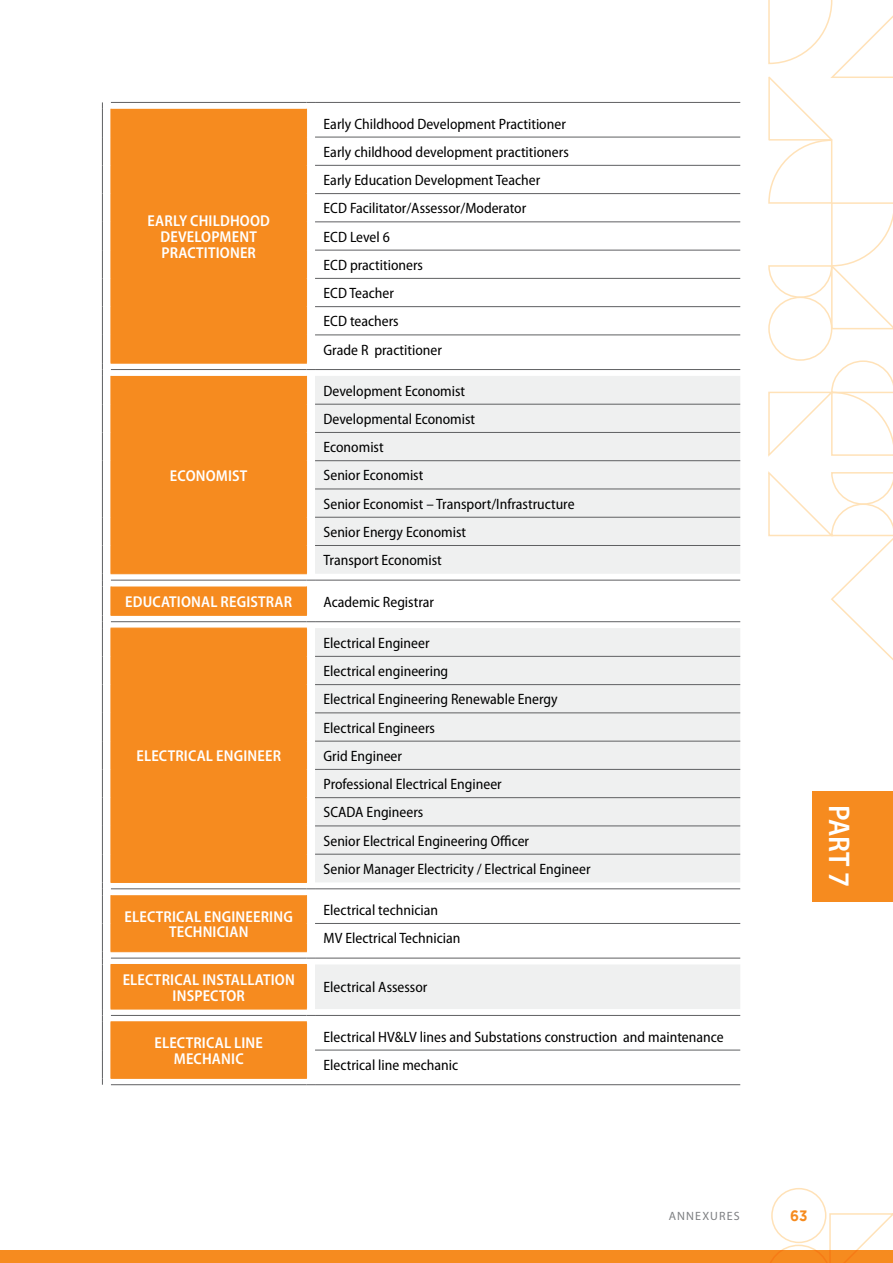
<style>
.page{position:relative;width:893px;height:1263px;background:#fff}
.page>*{position:absolute;margin:0;border:0;box-sizing:border-box;transform-origin:0 0}
.t1{font:600 semi-condensed 30px "Myriad Pro";color:#fff}
.TABLE_HEAD{font:600 semi-condensed 15.75px/15.8px "Myriad Pro";letter-spacing:.01em;color:#fff;text-align:center}
.TABLE_TEXT{font:semi-condensed 15px "Myriad Pro";color:#000}
.t2{font:700 15px "Gotham";color:#f68b1f;scale:.9 1}
.t3{font:12px "Myriad Pro";color:#7d7f82}
</style>
<div class="page">
<svg style="left:768px;top:360px;width:125px;height:97px"></svg>
<svg style="left:768px;top:471px;width:125px;height:189px"></svg>
<div style="left:768px;top:297px;width:64px;height:64px;border:2px solid #ffe2b8;border-radius:50%"></div>
<svg style="left:768px;top:0;width:125px;height:331px"></svg>
<div style="left:0;top:1250px;width:893px;height:13px;background:#f68b1f"></div>
<svg style="left:770px;top:1212px;width:123px;height:51px"></svg>
<div style="left:771px;top:1188px;width:55px;height:55px;border:2px solid #ffe2b8;border-radius:50%"></div>
<div style="left:812px;top:791px;width:81px;height:110px;background:#f68b1f"></div>
<svg style="left:111px;top:109px;width:196px;height:969px;background:#f6922e"></svg>
<svg style="left:315px;top:376px;width:425px;height:633px;fill:#eff0f0"></svg>
<hr style="left:111px;top:102px;width:196px;height:1px;background:#5f6062">
<hr style="left:315px;top:102px;width:425px;height:1px;background:#5f6062">
<hr style="left:315px;top:137px;width:425px;height:1px;background:#5f6062">
<hr style="left:315px;top:165px;width:425px;height:1px;background:#5f6062">
<hr style="left:315px;top:193px;width:425px;height:1px;background:#5f6062">
<hr style="left:315px;top:221px;width:425px;height:1px;background:#5f6062">
<hr style="left:315px;top:250px;width:425px;height:1px;background:#5f6062">
<hr style="left:315px;top:278px;width:425px;height:1px;background:#5f6062">
<hr style="left:315px;top:306px;width:425px;height:1px;background:#5f6062">
<hr style="left:315px;top:334px;width:425px;height:1px;background:#5f6062">
<hr style="left:111px;top:369px;width:196px;height:1px;background:#5f6062">
<hr style="left:315px;top:369px;width:425px;height:1px;background:#5f6062">
<hr style="left:315px;top:404px;width:425px;height:1px;background:#5f6062">
<hr style="left:315px;top:432px;width:425px;height:1px;background:#5f6062">
<hr style="left:315px;top:460px;width:425px;height:1px;background:#5f6062">
<hr style="left:315px;top:489px;width:425px;height:1px;background:#5f6062">
<hr style="left:315px;top:517px;width:425px;height:1px;background:#5f6062">
<hr style="left:315px;top:545px;width:425px;height:1px;background:#5f6062">
<hr style="left:111px;top:580px;width:196px;height:1px;background:#5f6062">
<hr style="left:315px;top:580px;width:425px;height:1px;background:#5f6062">
<hr style="left:111px;top:621px;width:196px;height:1px;background:#5f6062">
<hr style="left:315px;top:621px;width:425px;height:1px;background:#5f6062">
<hr style="left:315px;top:656px;width:425px;height:1px;background:#5f6062">
<hr style="left:315px;top:684px;width:425px;height:1px;background:#5f6062">
<hr style="left:315px;top:712px;width:425px;height:1px;background:#5f6062">
<hr style="left:315px;top:741px;width:425px;height:1px;background:#5f6062">
<hr style="left:315px;top:769px;width:425px;height:1px;background:#5f6062">
<hr style="left:315px;top:797px;width:425px;height:1px;background:#5f6062">
<hr style="left:315px;top:825px;width:425px;height:1px;background:#5f6062">
<hr style="left:315px;top:854px;width:425px;height:1px;background:#5f6062">
<hr style="left:111px;top:888px;width:196px;height:1px;background:#5f6062">
<hr style="left:315px;top:888px;width:425px;height:1px;background:#5f6062">
<hr style="left:315px;top:923px;width:425px;height:1px;background:#5f6062">
<hr style="left:111px;top:958px;width:196px;height:1px;background:#5f6062">
<hr style="left:315px;top:958px;width:425px;height:1px;background:#5f6062">
<hr style="left:111px;top:1015px;width:196px;height:1px;background:#5f6062">
<hr style="left:315px;top:1015px;width:425px;height:1px;background:#5f6062">
<hr style="left:315px;top:1050px;width:425px;height:1px;background:#5f6062">
<hr style="left:111px;top:1084px;width:196px;height:1px;background:#5f6062">
<hr style="left:315px;top:1084px;width:425px;height:1px;background:#5f6062">
<hr style="left:111px;top:363px;width:196px;height:1px;background:#f68b1f">
<hr style="left:111px;top:882px;width:196px;height:1px;background:#f68b1f">
<svg style="left:102px;top:102px;width:1px;height:862px"></svg>
<hr style="left:102px;top:964px;width:1px;height:45px;background:#5f6062">
<svg style="left:102px;top:1009px;width:1px;height:76px"></svg>
<svg style="left:111px;top:109px;width:1px;height:254px"></svg>
<svg style="left:306px;top:109px;width:1px;height:254px"></svg>
<svg style="left:111px;top:376px;width:1px;height:197px"></svg>
<svg style="left:306px;top:376px;width:1px;height:197px"></svg>
<hr style="left:111px;top:573px;width:196px;height:1px;background:#f68b1f">
<svg style="left:111px;top:586px;width:1px;height:29px"></svg>
<svg style="left:306px;top:580px;width:9px;height:35px"></svg>
<hr style="left:111px;top:615px;width:196px;height:1px;background:#f68b1f">
<hr style="left:111px;top:628px;width:196px;height:1px;background:#f68b1f">
<svg style="left:111px;top:629px;width:1px;height:253px"></svg>
<svg style="left:306px;top:628px;width:1px;height:254px"></svg>
<svg style="left:111px;top:895px;width:1px;height:56px"></svg>
<svg style="left:306px;top:895px;width:1px;height:56px"></svg>
<hr style="left:111px;top:951px;width:196px;height:1px;background:#f68b1f">
<hr style="left:111px;top:964px;width:196px;height:1px;background:#f68b1f">
<hr style="left:111px;top:1009px;width:196px;height:1px;background:#f68b1f">
<hr style="left:111px;top:965px;width:1px;height:44px;background:#f68b1f">
<hr style="left:306px;top:965px;width:1px;height:44px;background:#f68b1f">
<hr style="left:111px;top:1021px;width:196px;height:1px;background:#f68b1f">
<svg style="left:111px;top:1022px;width:1px;height:56px"></svg>
<svg style="left:306px;top:1022px;width:1px;height:56px"></svg>
<hr style="left:111px;top:1078px;width:196px;height:1px;background:#f68b1f">
<p class="TABLE_HEAD" style="left:148px;top:213px;width:124px">EARLY CHILDHOOD<br>DEVELOPMENT<br>PRACTITIONER</p>
<p class="TABLE_HEAD" style="left:170px;top:467px;width:79px">ECONOMIST</p>
<p class="TABLE_TEXT" style="left:324px;top:115px;width:244px">Early Childhood Development Practitioner</p>
<p class="TABLE_TEXT" style="left:324px;top:144px;width:247px">Early childhood development practitioners</p>
<p class="TABLE_TEXT" style="left:324px;top:172px;width:218px">Early Education Development Teacher</p>
<p class="TABLE_TEXT" style="left:324px;top:200px;width:204px">ECD Facilitator/Assessor/Moderator</p>
<p class="TABLE_TEXT" style="left:324px;top:228px;width:68px">ECD Level 6</p>
<p class="TABLE_TEXT" style="left:324px;top:257px;width:101px">ECD practitioners</p>
<p class="TABLE_TEXT" style="left:324px;top:285px;width:72px">ECD Teacher</p>
<p class="TABLE_TEXT" style="left:324px;top:313px;width:77px">ECD teachers</p>
<p class="TABLE_TEXT" style="left:324px;top:341px;width:120px">Grade R practitioner</p>
<p class="TABLE_TEXT" style="left:324px;top:382px;width:143px">Development Economist</p>
<p class="TABLE_TEXT" style="left:324px;top:411px;width:153px">Developmental Economist</p>
<p class="TABLE_TEXT" style="left:324px;top:439px;width:62px">Economist</p>
<p class="TABLE_TEXT" style="left:324px;top:467px;width:101px">Senior Economist</p>
<p class="TABLE_TEXT" style="left:324px;top:496px;width:253px">Senior Economist – Transport/Infrastructure</p>
<p class="TABLE_TEXT" style="left:324px;top:524px;width:144px">Senior Energy Economist</p>
<p class="TABLE_TEXT" style="left:324px;top:552px;width:120px">Transport Economist</p>
<p class="TABLE_HEAD" style="left:125px;top:593px;width:168px">EDUCATIONAL REGISTRAR</p>
<p class="TABLE_TEXT" style="left:324px;top:593px;width:112px">Academic Registrar</p>
<p class="TABLE_HEAD" style="left:136px;top:748px;width:146px">ELECTRICAL ENGINEER</p>
<p class="TABLE_HEAD" style="left:125px;top:908px;width:170px">ELECTRICAL ENGINEERING<br>TECHNICIAN</p>
<p class="TABLE_TEXT" style="left:324px;top:635px;width:108px">Electrical Engineer</p>
<p class="TABLE_TEXT" style="left:324px;top:663px;width:126px">Electrical engineering</p>
<p class="TABLE_TEXT" style="left:324px;top:691px;width:236px">Electrical Engineering Renewable Energy</p>
<p class="TABLE_TEXT" style="left:324px;top:719px;width:113px">Electrical Engineers</p>
<p class="TABLE_TEXT" style="left:324px;top:748px;width:80px">Grid Engineer</p>
<p class="TABLE_TEXT" style="left:324px;top:776px;width:180px">Professional Electrical Engineer</p>
<p class="TABLE_TEXT" style="left:324px;top:804px;width:101px">SCADA Engineers</p>
<p class="TABLE_TEXT" style="left:324px;top:832px;width:207px">Senior Electrical Engineering Officer</p>
<p class="TABLE_TEXT" style="left:324px;top:861px;width:269px">Senior Manager Electricity / Electrical Engineer</p>
<p class="TABLE_TEXT" style="left:324px;top:902px;width:116px">Electrical technician</p>
<p class="TABLE_TEXT" style="left:324px;top:930px;width:139px">MV Electrical Technician</p>
<p class="TABLE_HEAD" style="left:123px;top:971px;width:174px">ELECTRICAL INSTALLATION<br>INSPECTOR</p>
<p class="TABLE_TEXT" style="left:324px;top:979px;width:105px">Electrical Assessor</p>
<p class="TABLE_HEAD" style="left:154px;top:1034px;width:110px">ELECTRICAL LINE<br>MECHANIC</p>
<p class="TABLE_TEXT" style="left:324px;top:1028px;width:402px">Electrical HV&amp;LV lines and Substations construction and maintenance</p>
<p class="TABLE_TEXT" style="left:324px;top:1057px;width:136px">Electrical line mechanic</p>
<h1 class="t1" style="left:858px;top:805px;width:84px;rotate:90deg">PART 7</h1>
<p class="t3" style="left:669px;top:1209px;width:18px">ANNEXURES</p>
<p class="t2" style="left:790px;top:1207px;width:21px">63</p>
</div>
